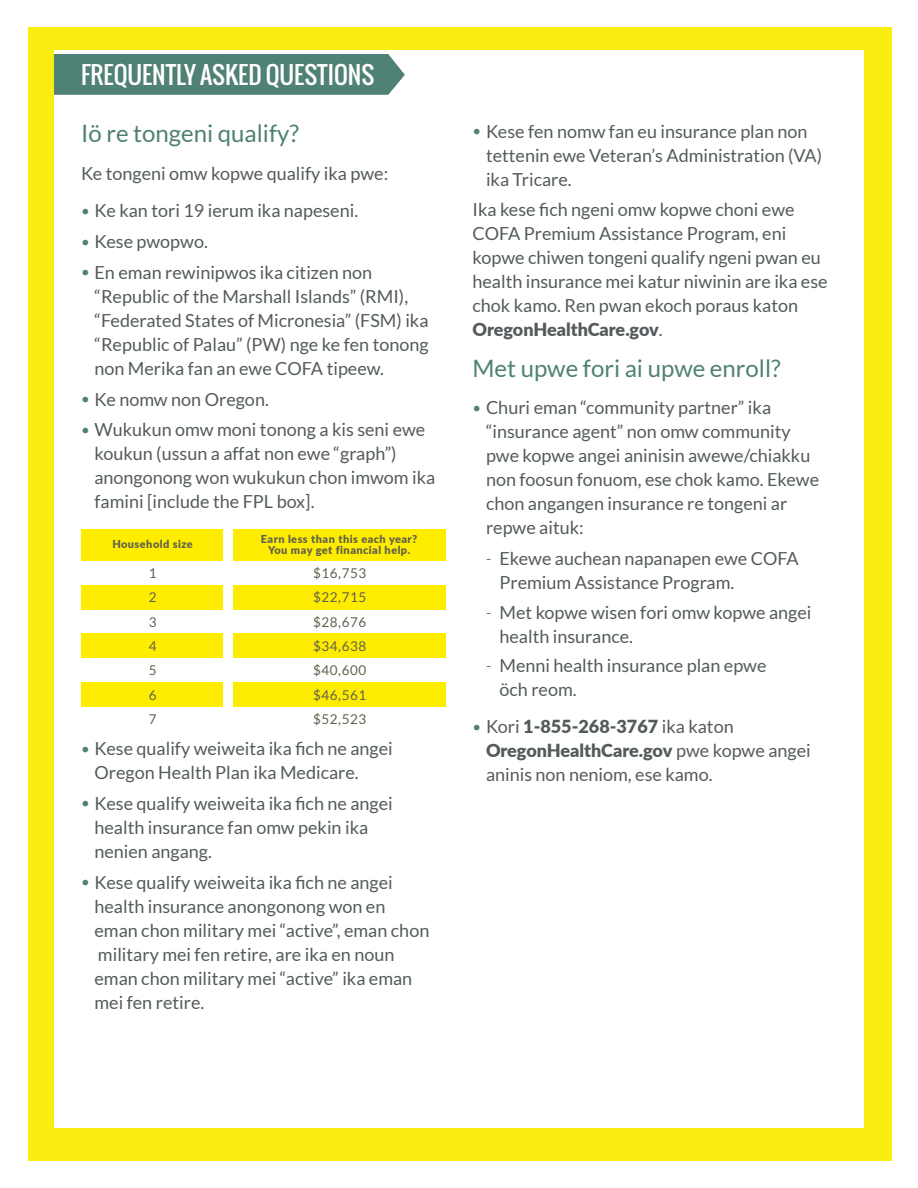
<style>
.page{position:relative;width:918px;height:1188px;background:#fff}
.page>*{position:absolute;margin:0;border:0;box-sizing:border-box;transform-origin:0 0}
.Factsheet_Headline{font:24px "Lato";color:#4f8174}
.Headline{font:24px "Oswald";color:#fff}
.Factsheet_copy{font:18px/24px "Lato";color:#545b5c}
.body{font:13.5px "Lato";letter-spacing:.04em;color:#61604e}
.body-2{font:900 10.95px/10.9px "Lato";letter-spacing:.04em;color:#61604e;text-align:center}
.s1{font-size:15px;color:#4f8174}
.s2{font-weight:900}
</style>
<div class="page">
<div style="left:28px;top:27px;width:864px;height:1134px;background:#fced10"></div>
<div style="left:54px;top:50px;width:810px;height:1078px;background:#fff"></div>
<div style="left:54px;top:54px;width:351px;height:41px;background:#4f8174"></div>
<div style="left:81px;top:530px;width:365px;height:31px;background:#ffed00"></div>
<div style="left:81px;top:634px;width:365px;height:24px;background:#ffed00"></div>
<div style="left:81px;top:585px;width:365px;height:24px;background:#ffed00"></div>
<div style="left:81px;top:682px;width:365px;height:25px;background:#ffed00"></div>
<div style="left:223px;top:528px;width:10px;height:181px;background:#fff"></div>
<p class="Headline" style="left:81px;top:57px;width:295px">FREQUENTLY ASKED QUESTIONS</p>
<p class="Factsheet_Headline" style="left:81px;top:120px;width:219px">Iö re tongeni qualify?</p>
<p class="Factsheet_copy" style="left:81px;top:161px;width:309px">Ke tongeni omw kopwe qualify ika pwe:</p>
<p class="Factsheet_copy" style="left:81px;top:199px;width:279px"><span class="s1">•</span> Ke kan tori 19 ierum ika napeseni.</p>
<p class="Factsheet_copy" style="left:81px;top:230px;width:128px"><span class="s1">•</span> Kese pwopwo.</p>
<p class="Factsheet_copy" style="left:94px;top:260px;width:336px;text-indent:-14px"><span class="s1">•</span> En eman rewinipwos ika citizen non “Republic of the Marshall Islands” (RMI), “Federated States of Micronesia” (FSM) ika “Republic of Palau” (PW) nge ke fen tonong non Merika fan an ewe COFA tipeew.</p>
<p class="Factsheet_copy" style="left:81px;top:387px;width:189px"><span class="s1">•</span> Ke nomw non Oregon.</p>
<p class="Factsheet_copy" style="left:94px;top:418px;width:342px;text-indent:-14px"><span class="s1">•</span> Wukukun omw moni tonong a kis seni ewe koukun (ussun a affat non ewe “graph”) anongonong won wukukun chon imwom ika famini [include the FPL box].</p>
<p class="body-2" style="left:112px;top:538px;width:82px">Household size</p>
<p class="body-2" style="left:261px;top:534px;width:158px">Earn less than this each year?<br>You may get financial help.</p>
<p class="body" style="left:149px;top:565px;width:9px">1</p>
<p class="body" style="left:149px;top:590px;width:9px">2</p>
<p class="body" style="left:149px;top:614px;width:9px">3</p>
<p class="body" style="left:149px;top:639px;width:9px">4</p>
<p class="body" style="left:149px;top:663px;width:9px">5</p>
<p class="body" style="left:149px;top:688px;width:9px">6</p>
<p class="body" style="left:149px;top:712px;width:9px">7</p>
<p class="body" style="left:313px;top:565px;width:55px">$16,753</p>
<p class="body" style="left:313px;top:590px;width:55px">$22,715</p>
<p class="body" style="left:313px;top:614px;width:55px">$28,676</p>
<p class="body" style="left:313px;top:639px;width:55px">$34,638</p>
<p class="body" style="left:313px;top:663px;width:55px">$40,600</p>
<p class="body" style="left:313px;top:688px;width:55px">$46,561</p>
<p class="body" style="left:313px;top:712px;width:55px">$52,523</p>
<p class="Factsheet_copy" style="left:94px;top:737px;width:300px;text-indent:-14px"><span class="s1">•</span> Kese qualify weiweita ika fich ne angei<br>Oregon Health Plan ika Medicare.</p>
<p class="Factsheet_copy" style="left:94px;top:791px;width:300px;text-indent:-14px"><span class="s1">•</span> Kese qualify weiweita ika fich ne angei health insurance fan omw pekin ika nenien angang.</p>
<p class="Factsheet_copy" style="left:94px;top:870px;width:336px;text-indent:-14px"><span class="s1">•</span> Kese qualify weiweita ika fich ne angei health insurance anongonong won en eman chon military mei “active”, eman chon military mei fen retire, are ika en noun eman chon military mei “active” ika eman mei fen retire.</p>
<p class="Factsheet_copy" style="left:486px;top:119px;width:338px;text-indent:-14px"><span class="s1">•</span> Kese fen nomw fan eu insurance plan non tettenin ewe Veteran’s Administration (VA) ika Tricare.</p>
<p class="Factsheet_copy" style="left:472px;top:198px;width:357px">Ika kese fich ngeni omw kopwe choni ewe COFA Premium Assistance Program, eni kopwe chiwen tongeni qualify ngeni pwan eu health insurance mei katur niwinin are ika ese chok kamo. Ren pwan ekoch poraus katon <span class="s2">OregonHealthCare.gov</span>.</p>
<p class="Factsheet_Headline" style="left:472px;top:355px;width:310px">Met upwe fori ai upwe enroll?</p>
<p class="Factsheet_copy" style="left:486px;top:396px;width:335px;text-indent:-14px"><span class="s1">•</span> Churi eman “community partner” ika “insurance agent” non omw community pwe kopwe angei aninisin awewe/chiakku non foosun fonuom, ese chok kamo. Ekewe chon angangen insurance re tongeni ar repwe aituk:</p>
<p class="Factsheet_copy" style="left:500px;top:546px;width:301px;text-indent:-14px"><span class="s1">-</span> Ekewe auchean napanapen ewe COFA<br>Premium Assistance Program.</p>
<p class="Factsheet_copy" style="left:500px;top:600px;width:314px;text-indent:-14px"><span class="s1">-</span> Met kopwe wisen fori omw kopwe angei health insurance.</p>
<p class="Factsheet_copy" style="left:500px;top:653px;width:268px;text-indent:-14px"><span class="s1">-</span> Menni health insurance plan epwe öch reom.</p>
<p class="Factsheet_copy" style="left:486px;top:715px;width:326px;text-indent:-14px"><span class="s1">•</span> Kori <span class="s2">1-855-268-3767</span> ika katon<br><span class="s2">OregonHealthCare.gov</span> pwe kopwe angei aninis non neniom, ese kamo.</p>
</div>
